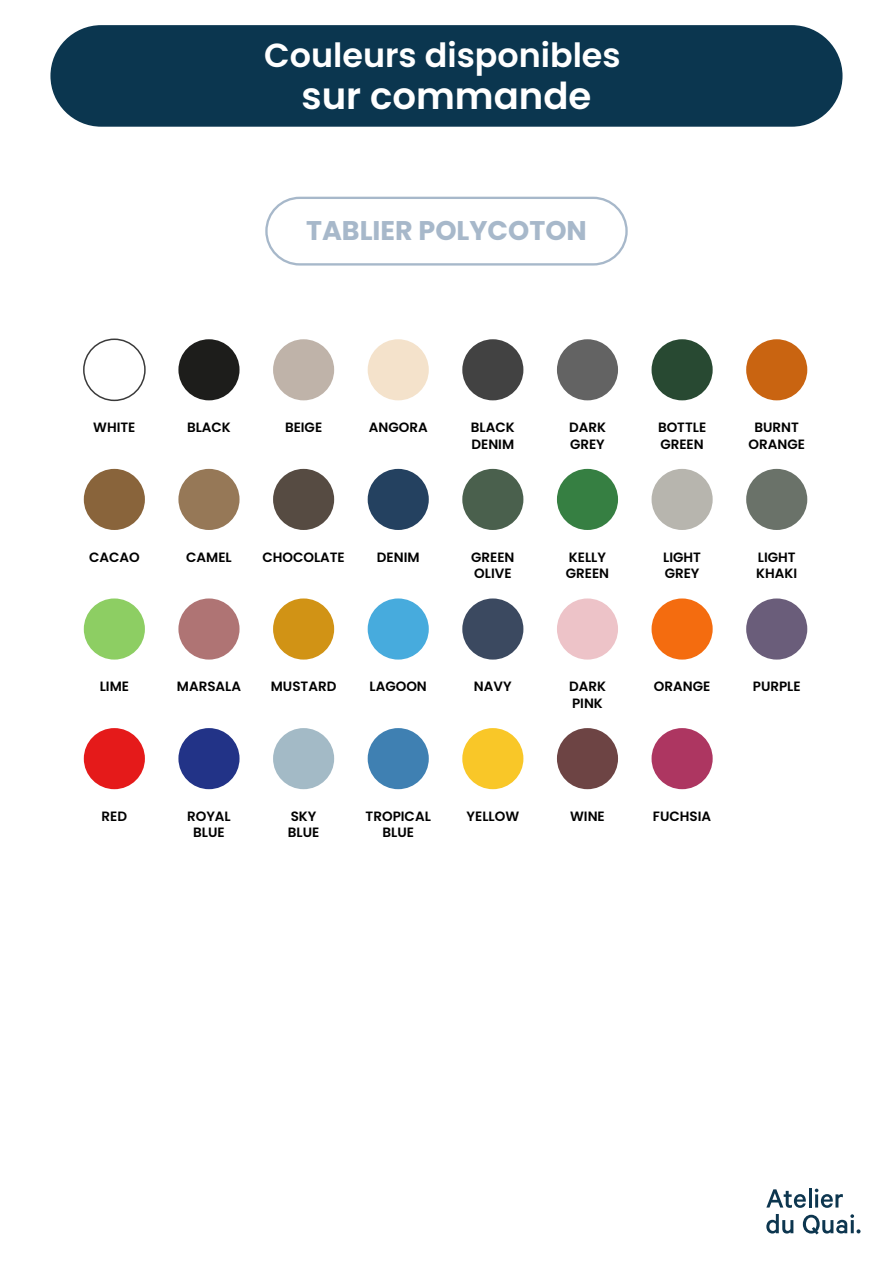
<style>
.page{position:relative;width:893px;height:1263px;background:#fff}
.page>*{position:absolute;margin:0;border:0;box-sizing:border-box;transform-origin:0 0}
.t1{font:600 37.05px "Poppins";color:#fff}
.t2{font:600 33.3px "Poppins";color:#fff}
.t3{font:700 27px "Poppins";color:#a7b8ca}
.t4{font:600 13.5px/16.5px "Poppins";color:#000}
</style>
<div class="page">
<div style="left:50px;top:25px;width:792px;height:102px;background:#0b364f;border-radius:51px"></div>
<div style="left:265px;top:197px;width:363px;height:69px;border:2px solid #a7b8ca;border-radius:33px"></div>
<div style="left:83px;top:338px;width:63px;height:63px;border:2px solid #3a3a3a;border-radius:50%"></div>
<div style="left:178px;top:339px;width:62px;height:61px;background:#1d1d1b;border-radius:50%"></div>
<div style="left:273px;top:339px;width:61px;height:61px;background:#bfb3a9;border-radius:50%"></div>
<div style="left:368px;top:339px;width:61px;height:61px;background:#f4e2cb;border-radius:50%"></div>
<div style="left:462px;top:339px;width:61px;height:61px;background:#424242;border-radius:50%"></div>
<div style="left:557px;top:339px;width:61px;height:61px;background:#636363;border-radius:50%"></div>
<div style="left:652px;top:339px;width:61px;height:61px;background:#284932;border-radius:50%"></div>
<div style="left:746px;top:339px;width:61px;height:61px;background:#c96411;border-radius:50%"></div>
<div style="left:84px;top:469px;width:61px;height:61px;background:#89643b;border-radius:50%"></div>
<div style="left:178px;top:469px;width:62px;height:61px;background:#967857;border-radius:50%"></div>
<div style="left:273px;top:469px;width:61px;height:61px;background:#564b42;border-radius:50%"></div>
<div style="left:368px;top:469px;width:61px;height:61px;background:#244160;border-radius:50%"></div>
<div style="left:462px;top:469px;width:61px;height:61px;background:#4a604d;border-radius:50%"></div>
<div style="left:557px;top:469px;width:61px;height:61px;background:#367f42;border-radius:50%"></div>
<div style="left:652px;top:469px;width:61px;height:61px;background:#b7b5ae;border-radius:50%"></div>
<div style="left:652px;top:598px;width:61px;height:62px;background:#f46c0f;border-radius:50%"></div>
<div style="left:746px;top:598px;width:61px;height:62px;background:#6a5d7a;border-radius:50%"></div>
<div style="left:746px;top:469px;width:61px;height:61px;background:#6a7269;border-radius:50%"></div>
<div style="left:84px;top:598px;width:61px;height:62px;background:#8dce63;border-radius:50%"></div>
<div style="left:178px;top:598px;width:62px;height:62px;background:#af7474;border-radius:50%"></div>
<div style="left:273px;top:598px;width:61px;height:62px;background:#d19315;border-radius:50%"></div>
<div style="left:368px;top:598px;width:61px;height:62px;background:#47abdd;border-radius:50%"></div>
<div style="left:462px;top:598px;width:61px;height:62px;background:#3b4960;border-radius:50%"></div>
<div style="left:84px;top:728px;width:61px;height:61px;background:#e51a1a;border-radius:50%"></div>
<div style="left:178px;top:728px;width:62px;height:61px;background:#223387;border-radius:50%"></div>
<div style="left:652px;top:728px;width:61px;height:61px;background:#ad3661;border-radius:50%"></div>
<div style="left:557px;top:598px;width:61px;height:62px;background:#edc3c8;border-radius:50%"></div>
<div style="left:273px;top:728px;width:61px;height:61px;background:#a3bac6;border-radius:50%"></div>
<div style="left:368px;top:728px;width:61px;height:61px;background:#3f80b2;border-radius:50%"></div>
<div style="left:462px;top:728px;width:61px;height:61px;background:#f9c728;border-radius:50%"></div>
<div style="left:557px;top:728px;width:61px;height:61px;background:#6d4444;border-radius:50%"></div>
<svg style="left:766px;top:1189px;width:40px;height:19px"></svg>
<hr style="left:808px;top:1188px;width:3px;height:19px;background:#0d364f">
<svg style="left:815px;top:1188px;width:28px;height:20px"></svg>
<svg style="left:766px;top:1214px;width:27px;height:19px"></svg>
<svg style="left:803px;top:1214px;width:57px;height:20px"></svg>
<h2 class="t2" style="left:264px;top:36px;width:358px">Couleurs disponibles</h2>
<h1 class="t1" style="left:302px;top:74px;width:291px">sur commande</h1>
<h3 class="t3" style="left:306px;top:215px;width:282px">TABLIER POLYCOTON</h3>
<p class="t4" style="left:93px;top:419px;width:44px">WHITE</p>
<p class="t4" style="left:187px;top:419px;width:45px">BLACK</p>
<p class="t4" style="left:285px;top:419px;width:39px">BEIGE</p>
<p class="t4" style="left:369px;top:419px;width:60px">ANGORA</p>
<p class="t4" style="left:471px;top:419px;width:45px">BLACK<br>DENIM</p>
<p class="t4" style="left:569px;top:419px;width:38px">DARK<br>GREY</p>
<p class="t4" style="left:658px;top:419px;width:50px">BOTTLE<br>GREEN</p>
<p class="t4" style="left:748px;top:419px;width:58px;text-align:center">BURNT<br>ORANGE</p>
<p class="t4" style="left:89px;top:549px;width:52px">CACAO</p>
<p class="t4" style="left:186px;top:549px;width:47px">CAMEL</p>
<p class="t4" style="left:262px;top:549px;width:84px">CHOCOLATE</p>
<p class="t4" style="left:377px;top:549px;width:44px">DENIM</p>
<p class="t4" style="left:471px;top:549px;width:45px">GREEN<br>OLIVE</p>
<p class="t4" style="left:566px;top:549px;width:45px">KELLY<br>GREEN</p>
<p class="t4" style="left:663px;top:549px;width:39px">LIGHT<br>GREY</p>
<p class="t4" style="left:756px;top:549px;width:42px">LIGHT<br>KHAKI</p>
<p class="t4" style="left:100px;top:678px;width:31px">LIME</p>
<p class="t4" style="left:177px;top:678px;width:66px">MARSALA</p>
<p class="t4" style="left:271px;top:678px;width:67px">MUSTARD</p>
<p class="t4" style="left:370px;top:678px;width:59px">LAGOON</p>
<p class="t4" style="left:474px;top:678px;width:39px">NAVY</p>
<p class="t4" style="left:569px;top:678px;width:38px">DARK<br>PINK</p>
<p class="t4" style="left:654px;top:678px;width:58px">ORANGE</p>
<p class="t4" style="left:753px;top:678px;width:49px">PURPLE</p>
<p class="t4" style="left:102px;top:808px;width:27px">RED</p>
<p class="t4" style="left:187px;top:808px;width:45px;text-align:center">ROYAL<br>BLUE</p>
<p class="t4" style="left:653px;top:808px;width:60px">FUCHSIA</p>
<p class="t4" style="left:288px;top:808px;width:33px">SKY<br>BLUE</p>
<p class="t4" style="left:366px;top:808px;width:67px;text-align:center">TROPICAL<br>BLUE</p>
<p class="t4" style="left:467px;top:808px;width:54px">YELLOW</p>
<p class="t4" style="left:570px;top:808px;width:36px">WINE</p>
</div>
